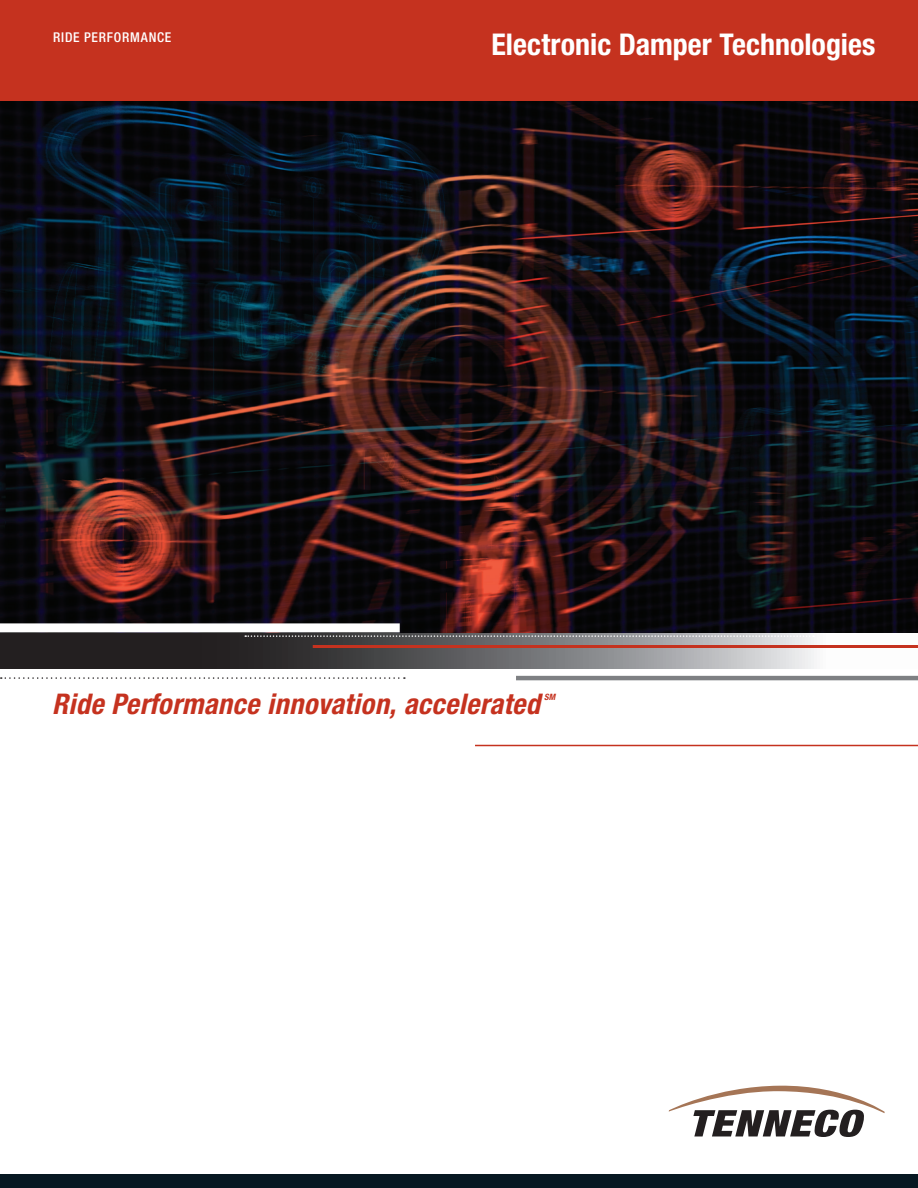
<style>
.page{position:relative;width:918px;height:1188px;background:#fff}
.page>*{position:absolute;margin:0;border:0;box-sizing:border-box;transform-origin:0 0}
.ProductName_Cover{font:700 condensed 30px "Helvetica Neue LT Std";color:#fff}
.CoverHead_Grn{font:italic 700 condensed 28.5px "Helvetica Neue LT Std";letter-spacing:.015em;color:#c5321f}
.DivisionName_Cover{font:500 condensed 13.5px "Helvetica Neue LT Std";letter-spacing:.055em;color:#fff}
.CoverHead_Grn-2{font:italic 700 condensed 8.7px "Helvetica Neue LT Std";color:#c5321f}
</style>
<div class="page">
<svg style="left:0;top:632px;width:918px;height:36px;background:#6d6c6e"></svg>
<img style="left:0;top:101px;width:918px;height:531px">
<svg style="left:0;top:645px;width:1px;height:334px"></svg>
<svg style="left:245px;top:635px;width:569px;height:2px"></svg>
<div style="left:0;top:623px;width:400px;height:9px;background:#fff"></div>
<hr style="left:313px;top:645px;width:605px;height:3px;background:#c5321f">
<hr style="left:516px;top:676px;width:402px;height:4px;background:#7e8083">
<svg style="left:1px;top:677px;width:404px;height:2px"></svg>
<hr style="left:475px;top:745px;width:443px;height:1px;background:#c5321f">
<div style="left:0;top:0;width:918px;height:101px;background:#c5321f"></div>
<div style="left:0;top:1174px;width:918px;height:14px;background:#071822"></div>
<svg style="left:669px;top:1085px;width:216px;height:52px"></svg>
<p class="DivisionName_Cover" style="left:53px;top:29px;width:120px">RIDE PERFORMANCE</p>
<p class="ProductName_Cover" style="left:492px;top:26px;width:385px">Electronic Damper Technologies</p>
<p class="CoverHead_Grn" style="left:52px;top:687px;width:489px">Ride Performance innovation, accelerated</p>
<p class="CoverHead_Grn-2" style="left:544px;top:692px;width:13px">SM</p>
</div>
